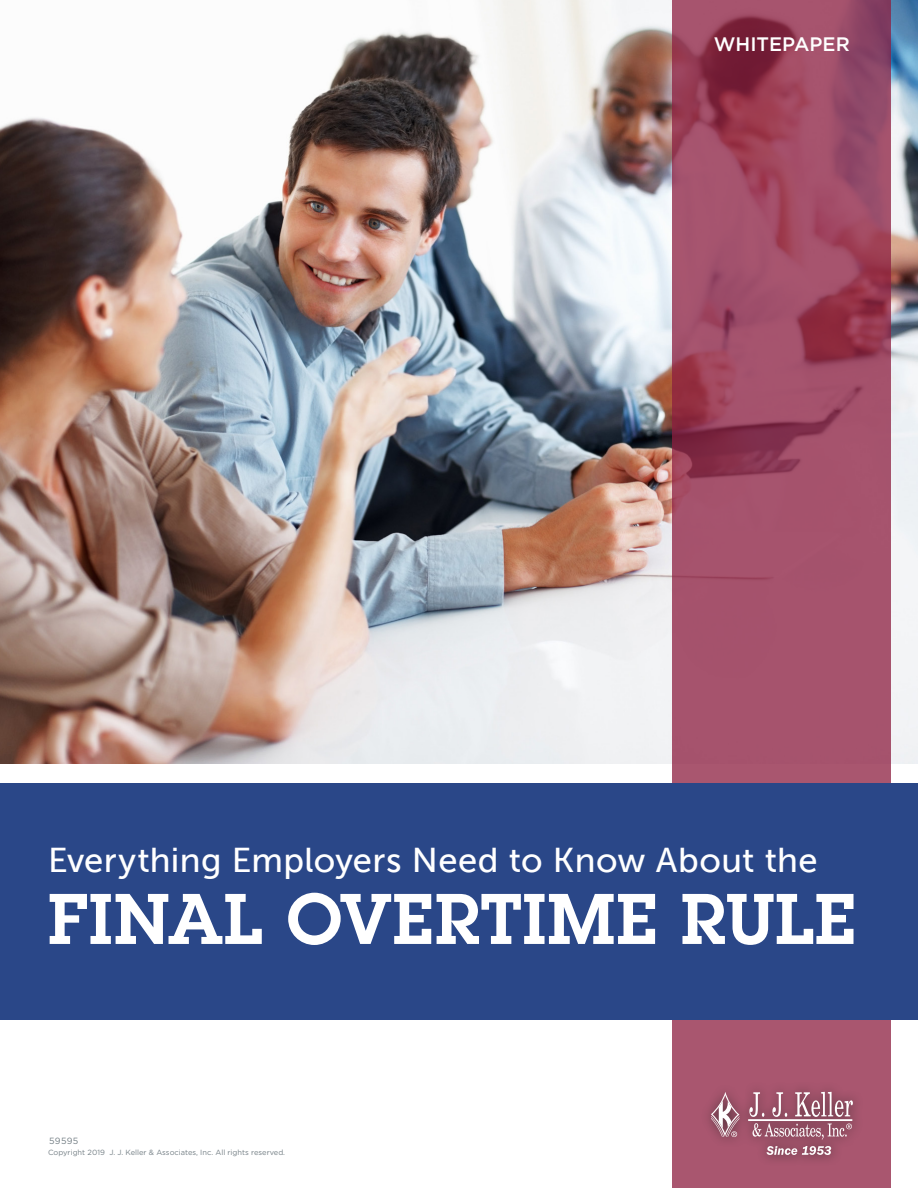
<style>
.page{position:relative;width:918px;height:1188px;background:#fff}
.page>*{position:absolute;margin:0;border:0;box-sizing:border-box;transform-origin:0 0}
.t1{font:600 70.05px "Lubalin Graph Std";letter-spacing:.01em;color:#fff}
.t2{font:34.5px "Museo Sans 500";letter-spacing:.015em;color:#fff}
.t3{font:500 19.5px "Gotham";color:#fff}
.t4{font:9px "Gotham";letter-spacing:.03em;color:#747f85}
.t5{font:7.5px "Gotham";color:#747f85}
</style>
<div class="page">
<img style="left:0;top:0;width:918px;height:764px">
<svg style="left:673px;top:0;width:218px;height:1188px;background:#a04c66"></svg>
<div style="left:701px;top:1081px;width:163px;height:85px;background:#231f20;opacity:.75"></div>
<hr style="left:748px;top:1119px;width:104px;height:2px;background:#fff">
<svg style="left:749px;top:1092px;width:15px;height:25px"></svg>
<svg style="left:772px;top:1092px;width:15px;height:25px"></svg>
<svg style="left:795px;top:1092px;width:58px;height:25px"></svg>
<svg style="left:767px;top:1146px;width:64px;height:9px"></svg>
<svg style="left:753px;top:1123px;width:99px;height:17px;background:#a76f80"></svg>
<svg style="left:711px;top:1092px;width:28px;height:45px"></svg>
<div style="left:0;top:783px;width:918px;height:237px;background:#2a4788"></div>
<p class="t3" style="left:714px;top:32px;width:137px">WHITEPAPER</p>
<p class="t2" style="left:48px;top:841px;width:771px">Everything Employers Need to Know About the</p>
<p class="t1" style="left:48px;top:873px;width:809px">FINAL OVERTIME RULE</p>
<p class="t4" style="left:49px;top:1135px;width:31px">59595</p>
<p class="t5" style="left:48px;top:1148px;width:239px">Copyright 2019 J. J. Keller &amp; Associates, Inc. All rights reserved.</p>
</div>
